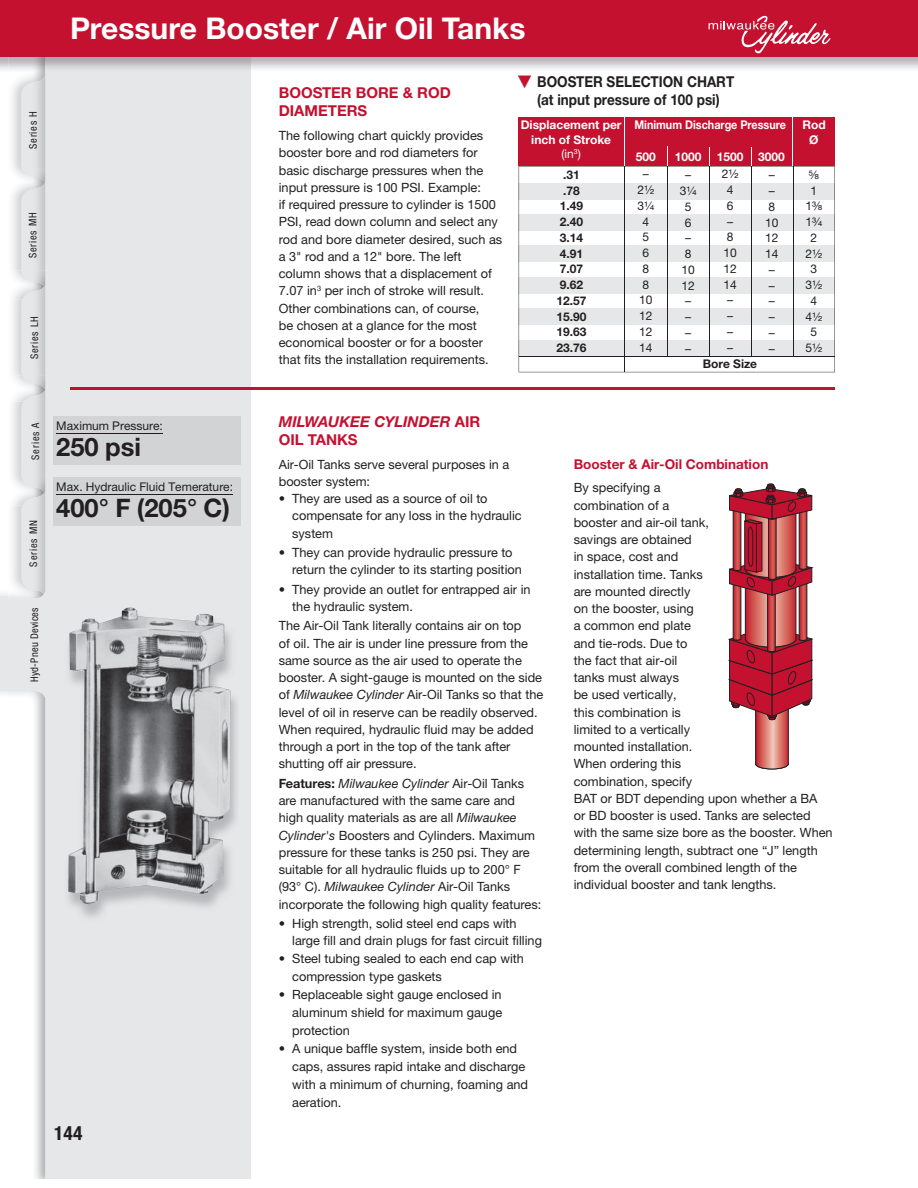
<style>
.page{position:relative;width:918px;height:1188px;background:#fff}
.page>*{position:absolute;margin:0;border:0;box-sizing:border-box;transform-origin:0 0}
.t1{font:700 30px "Helvetica Neue LTW1 G";color:#fff}
.t2{font:700 25.5px "Helvetica Neue LTW1 G";color:#231f20}
.t3{font:700 condensed 19.5px "Helvetica Neue LTW1 G";color:#231f20}
.t4{font:700 15px/18px "Helvetica Neue LTW1 G";color:#231f20;text-align:center;scale:.9 1}
.t5{font:italic 700 15px/18px "Helvetica Neue LTW1 G";color:#c41130}
.t6{font:700 15px/18px "Helvetica Neue LTW1 G";color:#c41130}
.t7{font:700 13.5px "Helvetica Neue LTW1 G";color:#c41130}
.t8{font:12.75px/17.2px "Helvetica Neue LTW1 G";color:#231f20}
.t9{font:12px/15.8px "Helvetica Neue LTW1 G";color:#231f20;text-align:center}
.t10{font:700 12px/15.8px "Helvetica Neue LTW1 G";color:#231f20;text-align:center}
.t11{font:700 12px/14.4px "Helvetica Neue LTW1 G";color:#fff;text-align:center}
.t12{font:700 12px "Helvetica Neue LTW1 G";color:#fff;scale:.9 1}
.t13{font:12px "Helvetica LT Std Fraction";color:#231f20}
.t14{font:condensed 10.5px "Helvetica Neue LTW1 G";letter-spacing:.075em;color:#231f20}
.t15{font:condensed 10.5px "Helvetica Neue LTW1 G";letter-spacing:.025em;color:#231f20}
.s1{color:#c41130}
.s2{font-weight:400}
.s3{font-family:"Helvetica LT Std Fraction"}
.s4{font-style:normal}
.s5{font-style:italic}
.s6{font-weight:700}
</style>
<div class="page">
<svg style="left:0;top:72px;width:53px;height:1106px"></svg>
<div style="left:53px;top:0;width:198px;height:1178px;background:#e6e7e8"></div>
<img style="left:0;top:57px;width:45px;height:15px">
<div style="left:0;top:0;width:918px;height:57px;background:#c41130"></div>
<svg style="left:709px;top:16px;width:122px;height:37px"></svg>
<hr style="left:71px;top:387px;width:764px;height:3px;background:#c41130">
<div style="left:519px;top:118px;width:316px;height:48px;background:#c41130"></div>
<svg style="left:667px;top:146px;width:1px;height:20px"></svg>
<svg style="left:709px;top:147px;width:1px;height:19px"></svg>
<svg style="left:751px;top:147px;width:1px;height:19px"></svg>
<hr style="left:793px;top:117px;width:1px;height:49px;background:#fff">
<hr style="left:624px;top:116px;width:1px;height:50px;background:#fff">
<img style="left:72px;top:637px;width:165px;height:280px">
<img style="left:68px;top:608px;width:162px;height:296px">
<svg style="left:728px;top:483px;width:86px;height:287px"></svg>
<svg style="left:519px;top:166px;width:316px;height:206px;fill:#e6e7e8"></svg>
<div style="left:53px;top:416px;width:188px;height:49px;background:#d1d3d4"></div>
<div style="left:53px;top:477px;width:188px;height:49px;background:#d1d3d4"></div>
<hr style="left:56px;top:433px;width:107px;height:1px;background:#231f20">
<hr style="left:56px;top:494px;width:177px;height:1px;background:#231f20">
<p class="t14" style="left:29px;top:149px;width:39px;rotate:-90deg">Series H</p>
<p class="t14" style="left:29px;top:258px;width:47px;rotate:-90deg">Series MH</p>
<p class="t14" style="left:31px;top:359px;width:45px;rotate:-90deg">Series LH</p>
<h1 class="t1" style="left:70px;top:17px;width:457px">Pressure Booster / Air Oil Tanks</h1>
<p class="t6" style="left:279px;top:86px;width:174px">BOOSTER BORE &amp; ROD<br>DIAMETERS</p>
<p class="t8" style="left:279px;top:129px;width:225px">The following chart quickly provides booster bore and rod diameters for basic discharge pressures when the input pressure is 100 PSI. Example:<br>if required pressure to cylinder is 1500<br>PSI, read down column and select any rod and bore diameter desired, such as a 3" rod and a 12" bore. The left column shows that a displacement of 7.07 in<sup>3</sup> per inch of stroke will result.<br>Other combinations can, of course,<br>be chosen at a glance for the most economical booster or for a booster that fits the installation requirements.</p>
<p class="t4" style="left:518px;top:74px;width:242px"><span class="s1">▼</span> BOOSTER SELECTION CHART (at input pressure of 100 psi)</p>
<p class="t11" style="left:521px;top:119px;width:102px">Displacement per inch of Stroke <span class="s2">(in</span><sup>3</sup><span class="s2">)</span></p>
<p class="t12" style="left:634px;top:121px;width:170px">Minimum Discharge Pressure</p>
<p class="t11" style="left:802px;top:119px;width:25px">Rod<br>Ø</p>
<p class="t11" style="left:636px;top:151px;width:22px">500</p>
<p class="t11" style="left:675px;top:151px;width:28px">1000</p>
<p class="t11" style="left:717px;top:151px;width:70px">1500 3000</p>
<p class="t10" style="left:556px;top:168px;width:32px">.31 .78<br>1.49<br>2.40<br>3.14<br>4.91<br>7.07<br>9.62<br>12.57<br>15.90<br>19.63<br>23.76</p>
<p class="t9" style="left:638px;top:168px;width:18px">–<br>2<span class="s3">½<br></span>3<span class="s3">¼<br></span>4<br>5<br>6<br>8<br>8<br>10<br>12<br>12<br>14</p>
<p class="t9" style="left:722px;top:168px;width:18px">2<span class="s3">½<br></span>4<br>6<br>–<br>8<br>10<br>12<br>14 –<br>–<br>–<br>–</p>
<p class="t9" style="left:680px;top:169px;width:18px">–<br>3<span class="s3">¼<br></span>5<br>6<br>–<br>8<br>10<br>12 –<br>–<br>–<br>–</p>
<p class="t9" style="left:765px;top:169px;width:15px">– –<br>8<br>10<br>12<br>14 – – – – – –</p>
<p class="t10" style="left:703px;top:357px;width:56px">Bore Size</p>
<p class="t13" style="left:809px;top:168px;width:11px">⅝</p>
<p class="t9" style="left:805px;top:184px;width:18px">1<br>1<span class="s3">⅜<br></span>1<span class="s3">¾<br></span>2<br>2<span class="s3">½<br></span>3<br>3<span class="s3">½<br></span>4<br>4<span class="s3">½<br></span>5<br>5<span class="s3">½</span></p>
<p class="t14" style="left:32px;top:460px;width:38px;rotate:-90deg">Series A</p>
<p class="t14" style="left:30px;top:567px;width:48px;rotate:-90deg">Series MN</p>
<p class="t15" style="left:31px;top:682px;width:76px;rotate:-90deg">Hyd-Pneu Devices</p>
<p class="t9" style="left:56px;top:419px;width:108px">Maximum Pressure:</p>
<h2 class="t2" style="left:56px;top:437px;width:86px">250 psi</h2>
<p class="t9" style="left:56px;top:480px;width:178px">Max. Hydraulic Fluid Temerature:</p>
<h2 class="t2" style="left:56px;top:499px;width:175px">400° F (205° C)</h2>
<h3 class="t3" style="left:54px;top:1127px;width:30px">144</h3>
<p class="t5" style="left:279px;top:414px;width:203px">MILWAUKEE CYLINDER <span class="s4">AIR<br>OIL TANKS</span></p>
<p class="t8" style="left:279px;top:457px;width:232px">Air-Oil Tanks serve several purposes in a booster system:</p>
<p class="t8" style="left:292px;top:492px;width:231px;text-indent:-13px">• They are used as a source of oil to compensate for any loss in the hydraulic system</p>
<p class="t8" style="left:292px;top:546px;width:231px;text-indent:-13px">• They can provide hydraulic pressure to return the cylinder to its starting position</p>
<p class="t8" style="left:292px;top:582px;width:240px;text-indent:-13px">• They provide an outlet for entrapped air in the hydraulic system.</p>
<p class="t8" style="left:279px;top:619px;width:266px">The Air-Oil Tank literally contains air on top<br>of oil. The air is under line pressure from the same source as the air used to operate the booster. A sight-gauge is mounted on the side of <span class="s5">Milwaukee Cylinder</span> Air-Oil Tanks so that the level of oil in reserve can be readily observed.<br>When required, hydraulic fluid may be added through a port in the top of the tank after shutting off air pressure.</p>
<p class="t8" style="left:279px;top:776px;width:264px"><span class="s6">Features:</span> <span class="s5">Milwaukee Cylinder</span> Air-Oil Tanks are manufactured with the same care and high quality materials as are all <span class="s5">Milwaukee Cylinder's</span> Boosters and Cylinders. Maximum pressure for these tanks is 250 psi. They are suitable for all hydraulic fluids up to 200° F (93° C). <span class="s5">Milwaukee Cylinder</span> Air-Oil Tanks incorporate the following high quality features:</p>
<p class="t8" style="left:292px;top:916px;width:251px;text-indent:-13px">• High strength, solid steel end caps with large fill and drain plugs for fast circuit filling</p>
<p class="t8" style="left:292px;top:951px;width:233px;line-height:18px;text-indent:-13px">• Steel tubing sealed to each end cap with compression type gaskets</p>
<p class="t8" style="left:292px;top:987px;width:211px;line-height:18px;text-align:justify;text-indent:-13px">• Replaceable sight gauge enclosed in aluminum shield for maximum gauge protection</p>
<p class="t8" style="left:292px;top:1041px;width:237px;line-height:18px;text-indent:-13px">• A unique baffle system, inside both end caps, assures rapid intake and discharge with a minimum of churning, foaming and aeration.</p>
<p class="t7" style="left:574px;top:459px;width:196px">Booster &amp; Air-Oil Combination</p>
<p class="t8" style="left:574px;top:481px;width:261px">By specifying a<br>combination of a<br>booster and air-oil tank,<br>savings are obtained<br>in space, cost and<br>installation time. Tanks<br>are mounted directly<br>on the booster, using<br>a common end plate<br>and tie-rods. Due to<br>the fact that air-oil<br>tanks must always<br>be used vertically,<br>this combination is<br>limited to a vertically<br>mounted installation.<br>When ordering this<br>combination, specify<br>BAT or BDT depending upon whether a BA<br>or BD booster is used. Tanks are selected with the same size bore as the booster. When determining length, subtract one “J” length from the overall combined length of the individual booster and tank lengths.</p>
</div>
